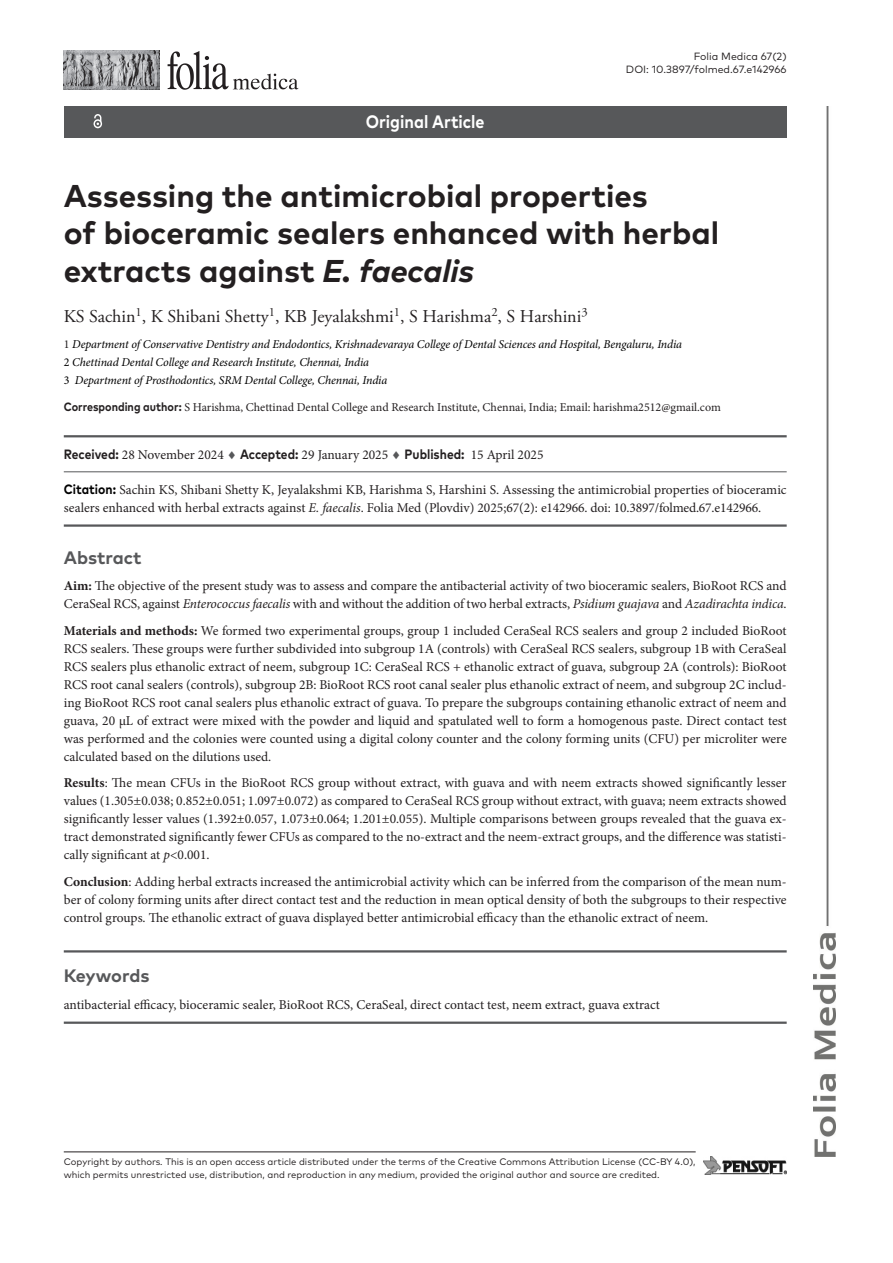
<style>
.page{position:relative;width:893px;height:1263px;background:#fff}
.page>*{position:absolute;margin:0;border:0;box-sizing:border-box;transform-origin:0 0}
._1F_-_Article_Title{font:700 31.5px/37.8px "FF Mark Pro";color:#231f20}
._1F_-_Authors{font:18px "Adobe Garamond Pro";color:#231f20}
.t1{font:700 18px "FF Mark Pro";color:#fff;scale:.9 1}
._1F_-_Abstract{font:700 18px "FF Mark Pro";color:#57585a}
._1F_-_Keywords{font:700 18px "FF Mark Pro";letter-spacing:-.01em;color:#57585a}
._1F_-_Abstract-2{font:13.5px/18px "Minion Pro";letter-spacing:-.005em;color:#231f20;text-align:justify}
._1F_-_Citation{font:13.5px/18px "Minion Pro";color:#231f20}
._1F_-_Keywords-2{font:13.5px "Minion Pro";color:#231f20}
._1F_-_Dates{font:13.5px "Minion Pro";color:#231f20}
._1F_-_Affiliations{font:italic 12px "Minion Pro";letter-spacing:-.01em;color:#000}
._1F_-_Corr_author{font:12px "Minion Pro";letter-spacing:-.005em;color:#231f20}
.F1_-_Master_Header_1st_page{font:10.5px "FF Mark Pro";color:#231f20}
.t2{font:9.45px/12.6px "FF Mark Pro";color:#231f20}
.s1{font-style:italic}
.s2{font-style:normal;color:#231f20}
.s3{font-style:normal}
.s4{font-family:"FF Mark Pro";font-weight:700}
.s5{color:#57585a}
.s6{font-family:"FF Mark Pro";font-weight:700;color:#000}
.s7{font-weight:700}
</style>
<div class="page">
<img style="left:813px;top:106px;width:22px;height:1051px">
<img style="left:64px;top:51px;width:96px;height:38px">
<svg style="left:168px;top:51px;width:130px;height:39px"></svg>
<hr style="left:64px;top:1151px;width:632px;height:1px;background:#231f20">
<img style="left:703px;top:1157px;width:84px;height:17px">
<div style="left:64px;top:106px;width:723px;height:32px;background:#57585a"></div>
<svg style="left:94px;top:114px;width:8px;height:14px"></svg>
<hr style="left:64px;top:435px;width:723px;height:2px;background:#57585a">
<hr style="left:64px;top:471px;width:723px;height:1px;background:#57585a">
<hr style="left:64px;top:524px;width:723px;height:3px;background:#57585a">
<hr style="left:64px;top:950px;width:723px;height:2px;background:#57585a">
<hr style="left:64px;top:1021px;width:723px;height:3px;background:#57585a">
<p class="t1" style="left:366px;top:108px;width:134px">Original Article</p>
<p class="F1_-_Master_Header_1st_page" style="left:694px;top:48px;width:94px">Folia Medica 67(2)</p>
<p class="F1_-_Master_Header_1st_page" style="left:626px;top:61px;width:162px">DOI: 10.3897/folmed.67.e142966</p>
<p class="_1F_-_Article_Title" style="left:64px;top:174px;width:657px">Assessing the antimicrobial properties<br>of bioceramic sealers enhanced with herbal extracts against <span class="s1">E. faecalis</span></p>
<p class="_1F_-_Authors" style="left:64px;top:305px;width:525px">KS Sachin<sup>1</sup>, K Shibani Shetty<sup>1</sup>, KB Jeyalakshmi<sup>1</sup>, S Harishma<sup>2</sup>, S Harshini<sup>3</sup></p>
<p class="_1F_-_Affiliations" style="left:64px;top:336px;width:620px"><span class="s2">1</span> Department of Conservative Dentistry and Endodontics, Krishnadevaraya College of Dental Sciences and Hospital, Bengaluru, India</p>
<p class="_1F_-_Affiliations" style="left:64px;top:354px;width:307px"><span class="s3">2</span> Chettinad Dental College and Research Institute, Chennai, India</p>
<p class="_1F_-_Affiliations" style="left:64px;top:372px;width:325px"><span class="s3">3</span> Department of Prosthodontics, SRM Dental College, Chennai, India</p>
<p class="_1F_-_Corr_author" style="left:64px;top:399px;width:659px"><span class="s4">Corresponding author:</span> S Harishma, Chettinad Dental College and Research Institute, Chennai, India; Email: harishma2512@gmail.com</p>
<p class="_1F_-_Dates" style="left:64px;top:445px;width:481px"><span class="s4">Received:</span> 28 November 2024 <span class="s5">♦</span> <span class="s4">Accepted:</span> 29 January 2025 <span class="s5">♦</span> <span class="s4">Published:</span> 15 April 2025</p>
<p class="_1F_-_Citation" style="left:64px;top:480px;width:724px"><span class="s6">Citation:</span> Sachin KS, Shibani Shetty K, Jeyalakshmi KB, Harishma S, Harshini S. Assessing the antimicrobial properties of bioceramic sealers enhanced with herbal extracts against <span class="s1">E. faecalis</span>. Folia Med (Plovdiv) 2025;67(2): e142966. doi: 10.3897/folmed.67.e142966.</p>
<p class="_1F_-_Abstract" style="left:64px;top:544px;width:79px">Abstract</p>
<p class="_1F_-_Abstract-2" style="left:64px;top:577px;width:724px"><span class="s7">Aim:</span> The objective of the present study was to assess and compare the antibacterial activity of two bioceramic sealers, BioRoot RCS and<br>CeraSeal RCS, against <span class="s1">Enterococcus faecalis</span> with and without the addition of two herbal extracts, <span class="s1">Psidium guajava</span> and <span class="s1">Azadirachta indica</span>.</p>
<p class="_1F_-_Abstract-2" style="left:64px;top:621px;width:724px"><span class="s7">Materials and methods:</span> We formed two experimental groups, group 1 included CeraSeal RCS sealers and group 2 included BioRoot RCS sealers. These groups were further subdivided into subgroup 1A (controls) with CeraSeal RCS sealers, subgroup 1B with CeraSeal RCS sealers plus ethanolic extract of neem, subgroup 1C: CeraSeal RCS + ethanolic extract of guava, subgroup 2A (controls): BioRoot RCS root canal sealers (controls), subgroup 2B: BioRoot RCS root canal sealer plus ethanolic extract of neem, and subgroup 2C includ&shy;ing BioRoot RCS root canal sealers plus ethanolic extract of guava. To prepare the subgroups containing ethanolic extract of neem and guava, 20 µL of extract were mixed with the powder and liquid and spatulated well to form a homogenous paste. Direct contact test was performed and the colonies were counted using a digital colony counter and the colony forming units (CFU) per microliter were calculated based on the dilutions used.</p>
<p class="_1F_-_Abstract-2" style="left:64px;top:774px;width:724px"><span class="s7">Results</span>: The mean CFUs in the BioRoot RCS group without extract, with guava and with neem extracts showed significantly lesser values (1.305±0.038; 0.852±0.051; 1.097±0.072) as compared to CeraSeal RCS group without extract, with guava; neem extracts showed significantly lesser values (1.392±0.057, 1.073±0.064; 1.201±0.055). Multiple comparisons between groups revealed that the guava ex&shy;tract demonstrated significantly fewer CFUs as compared to the no-extract and the neem-extract groups, and the difference was statisti&shy;cally significant at <span class="s1">p</span>&lt;0.001.</p>
<p class="_1F_-_Abstract-2" style="left:64px;top:872px;width:724px"><span class="s7">Conclusion</span>: Adding herbal extracts increased the antimicrobial activity which can be inferred from the comparison of the mean num&shy;ber of colony forming units after direct contact test and the reduction in mean optical density of both the subgroups to their respective control groups. The ethanolic extract of guava displayed better antimicrobial efficacy than the ethanolic extract of neem.</p>
<p class="_1F_-_Keywords" style="left:64px;top:962px;width:87px">Keywords</p>
<p class="_1F_-_Keywords-2" style="left:64px;top:995px;width:598px">antibacterial efficacy, bioceramic sealer, BioRoot RCS, CeraSeal, direct contact test, neem extract, guava extract</p>
<p class="t2" style="left:64px;top:1154px;width:633px">Copyright by authors<span class="s1">.</span> This is an open access article distributed under the terms of the Creative Commons Attribution License (CC-BY 4.0), which permits unrestricted use, distribution, and reproduction in any medium, provided the original author and source are credited.</p>
</div>
